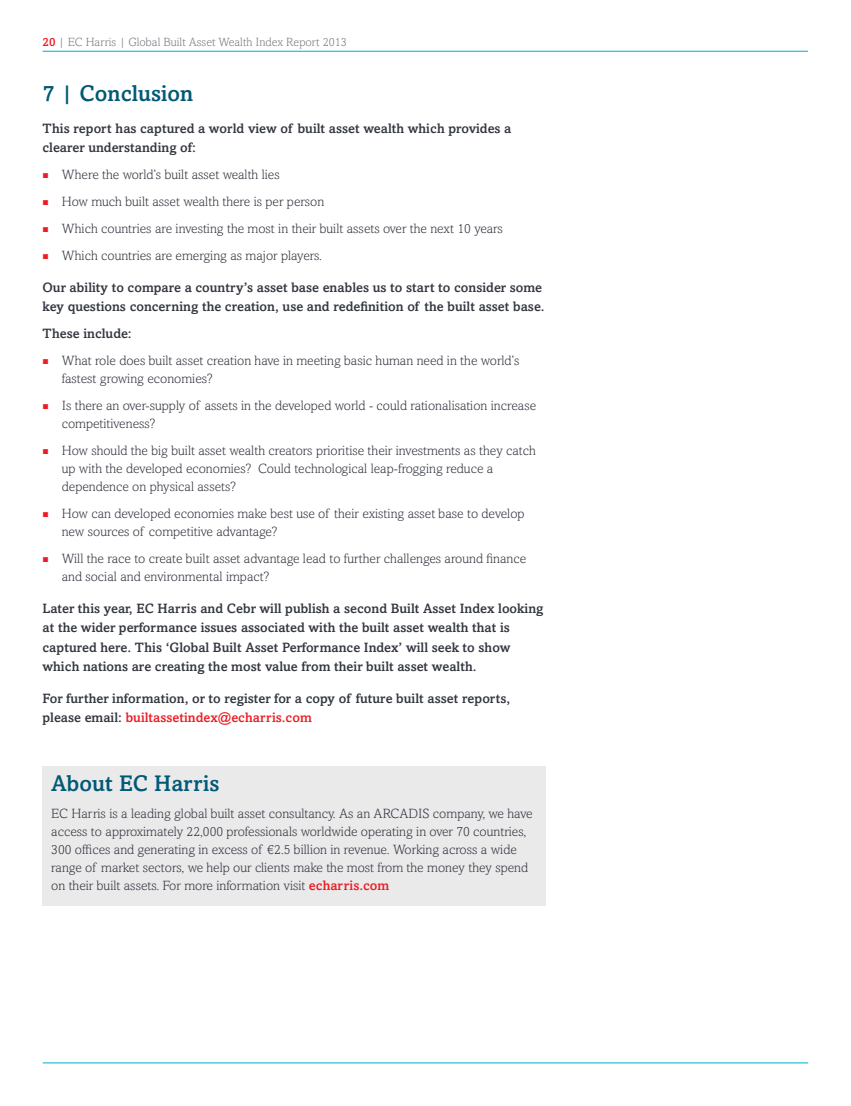
<style>
.page{position:relative;width:851px;height:1106px;background:#fff}
.page>*{position:absolute;margin:0;border:0;box-sizing:border-box;transform-origin:0 0}
.t1{font:500 22.5px "Amasis MT Std";color:#005976}
.t2{font:300 13.5px/18px "Amasis MT Std";color:#32363f}
.t3{font:500 13.5px/19.5px "Amasis MT Std";color:#32363f}
.t4{font:300 12px "Amasis MT Std";color:#797c82}
.s1{font-weight:500;color:#ed1d24}
.s2{font-family:"Arial";font-weight:400;font-size:10.5px;color:#ed1d24}
.s3{color:#ed1d24}
</style>
<div class="page">
<hr style="left:43px;top:51px;width:764px;height:1px;background:#00accd">
<hr style="left:43px;top:1062px;width:765px;height:1px;background:#00accd">
<div style="left:43px;top:766px;width:503px;height:139px;background:#eaeaeb"></div>
<p class="t4" style="left:43px;top:35px;width:305px"><span class="s1">20</span> | EC Harris | Global Built Asset Wealth Index Report 2013</p>
<p class="t1" style="left:43px;top:80px;width:152px">7 | Conclusion</p>
<p class="t3" style="left:43px;top:118px;width:470px">This report has captured a world view of built asset wealth which provides a clearer understanding of:</p>
<p class="t2" style="left:43px;top:165px;width:239px"><span class="s2">■</span> Where the world’s built asset wealth lies</p>
<p class="t2" style="left:43px;top:192px;width:283px"><span class="s2">■</span> How much built asset wealth there is per person</p>
<p class="t2" style="left:43px;top:219px;width:462px"><span class="s2">■</span> Which countries are investing the most in their built assets over the next 10 years</p>
<p class="t2" style="left:43px;top:246px;width:281px"><span class="s2">■</span> Which countries are emerging as major players.</p>
<p class="t3" style="left:43px;top:277px;width:503px">Our ability to compare a country’s asset base enables us to start to consider some key questions concerning the creation, use and redefinition of the built asset base.</p>
<p class="t3" style="left:43px;top:323px;width:91px">These include:</p>
<p class="t2" style="left:62px;top:351px;width:459px;text-indent:-19px"><span class="s2">■</span> What role does built asset creation have in meeting basic human need in the world’s fastest growing economies?</p>
<p class="t2" style="left:62px;top:396px;width:476px;text-indent:-19px"><span class="s2">■</span> Is there an over-supply of assets in the developed world - could rationalisation increase competitiveness?</p>
<p class="t2" style="left:62px;top:441px;width:475px;text-indent:-19px"><span class="s2">■</span> How should the big built asset wealth creators prioritise their investments as they catch up with the developed economies? Could technological leap-frogging reduce a</p>
<p class="t2" style="left:62px;top:477px;width:176px">dependence on physical assets?</p>
<p class="t2" style="left:62px;top:504px;width:464px;text-indent:-19px"><span class="s2">■</span> How can developed economies make best use of their existing asset base to develop new sources of competitive advantage?</p>
<p class="t2" style="left:62px;top:549px;width:466px;text-indent:-19px"><span class="s2">■</span> Will the race to create built asset advantage lead to further challenges around finance and social and environmental impact?</p>
<p class="t3" style="left:43px;top:598px;width:502px">Later this year, EC Harris and Cebr will publish a second Built Asset Index looking at the wider performance issues associated with the built asset wealth that is</p>
<p class="t3" style="left:43px;top:637px;width:469px">captured here. This ‘Global Built Asset Performance Index’ will seek to show which nations are creating the most value from their built asset wealth.</p>
<p class="t3" style="left:43px;top:688px;width:469px">For further information, or to register for a copy of future built asset reports, please email: <span class="s3">builtassetindex@echarris.com</span></p>
<p class="t1" style="left:51px;top:769px;width:170px">About EC Harris</p>
<p class="t2" style="left:51px;top:804px;width:482px">EC Harris is a leading global built asset consultancy. As an ARCADIS company, we have access to approximately 22,000 professionals worldwide operating in over 70 countries, 300 offices and generating in excess of €2.5 billion in revenue. Working across a wide range of market sectors, we help our clients make the most from the money they spend on their built assets. For more information visit <span class="s1">echarris.com</span></p>
</div>
